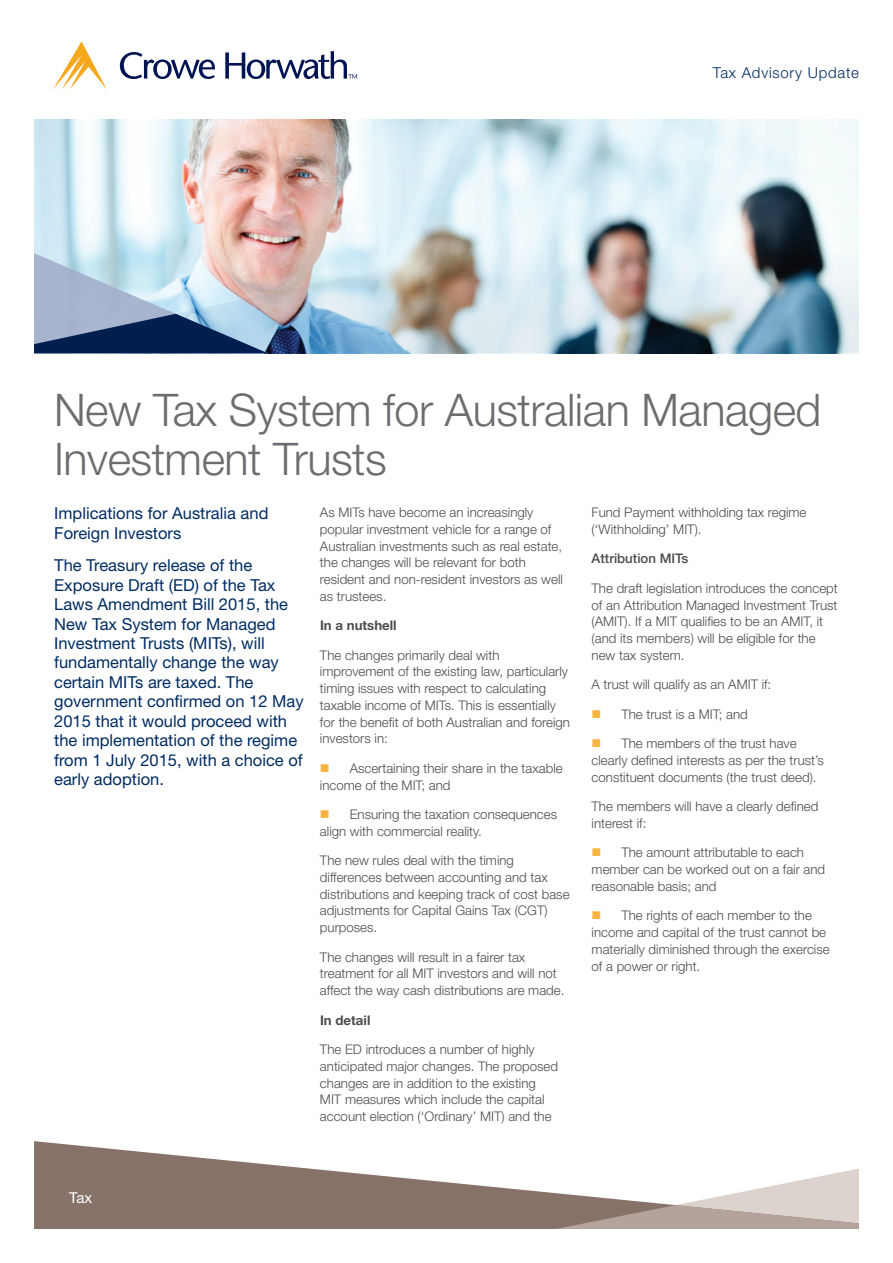
<style>
.page{position:relative;width:893px;height:1263px;background:#fff}
.page>*{position:absolute;margin:0;border:0;box-sizing:border-box;transform-origin:0 0}
.t1{font:300 45px/49.5px "Helvetica Neue LT Std";letter-spacing:-.01em;color:#6c6d70}
.t2{font:16.5px/19.5px "Helvetica Neue LT Std";color:#002c62}
.t3{font:300 15px "Helvetica Neue LT Std";letter-spacing:.05em;color:#002c62}
.t4{font:15px "Helvetica Neue LT Std";color:#fff}
.t5{font:300 13.35px/16.8px "Helvetica Neue LT Std";color:#4b4c4d}
.t6{font:700 13.35px "Helvetica Neue LT Std";color:#4b4c4d}
.t7{font:500 13.35px "Helvetica Neue LT Std";color:#4b4c4d}
.s1{color:#f9b440}
</style>
<div class="page">
<img style="left:34px;top:119px;width:825px;height:48px">
<svg style="left:34px;top:1141px;width:522px;height:88px;fill:#877269"></svg>
<svg style="left:556px;top:1168px;width:303px;height:61px"></svg>
<svg style="left:120px;top:52px;width:95px;height:27px"></svg>
<svg style="left:53px;top:42px;width:54px;height:47px"></svg>
<svg style="left:225px;top:51px;width:132px;height:28px"></svg>
<img style="left:34px;top:167px;width:825px;height:186px">
<svg style="left:34px;top:253px;width:234px;height:100px;background:#92a5bc"></svg>
<p class="t3" style="left:713px;top:64px;width:148px">Tax Advisory Update</p>
<h1 class="t1" style="left:54px;top:384px;width:769px">New Tax System for Australian Managed<br>Investment Trusts</h1>
<p class="t2" style="left:54px;top:504px;width:216px">Implications for Australia and<br>Foreign Investors</p>
<p class="t2" style="left:54px;top:555px;width:251px">The Treasury release of the<br>Exposure Draft (ED) of the Tax<br>Laws Amendment Bill 2015, the<br>New Tax System for Managed<br>Investment Trusts (MITs), will fundamentally change the way certain MITs are taxed. The government confirmed on 12 May<br>2015 that it would proceed with the implementation of the regime from 1 July 2015, with a choice of early adoption.</p>
<p class="t5" style="left:320px;top:504px;width:244px">As MITs have become an increasingly popular investment vehicle for a range of Australian investments such as real estate, the changes will be relevant for both resident and non-resident investors as well as trustees.</p>
<p class="t6" style="left:320px;top:617px;width:78px">In a nutshell</p>
<p class="t5" style="left:320px;top:646px;width:252px">The changes primarily deal with improvement of the existing law, particularly timing issues with respect to calculating taxable income of MITs. This is essentially for the benefit of both Australian and foreign investors in:</p>
<p class="t5" style="left:320px;top:759px;width:244px"><span class="s1">■</span> Ascertaining their share in the taxable income of the MIT; and</p>
<p class="t5" style="left:320px;top:806px;width:239px"><span class="s1">■</span> Ensuring the taxation consequences align with commercial reality.</p>
<p class="t5" style="left:320px;top:852px;width:251px">The new rules deal with the timing differences between accounting and tax distributions and keeping track of cost base adjustments for Capital Gains Tax (CGT) purposes.</p>
<p class="t5" style="left:320px;top:948px;width:246px">The changes will result in a fairer tax treatment for all MIT investors and will not affect the way cash distributions are made.</p>
<p class="t6" style="left:320px;top:1011px;width:52px">In detail</p>
<p class="t5" style="left:320px;top:1041px;width:240px">The ED introduces a number of highly anticipated major changes. The proposed changes are in addition to the existing MIT measures which include the capital account election (‘Ordinary’ MIT) and the</p>
<p class="t5" style="left:592px;top:504px;width:216px">Fund Payment withholding tax regime (‘Withholding’ MIT).</p>
<p class="t7" style="left:592px;top:551px;width:98px">Attribution MITs</p>
<p class="t5" style="left:592px;top:579px;width:248px">The draft legislation introduces the concept of an Attribution Managed Investment Trust (AMIT). If a MIT qualifies to be an AMIT, it (and its members) will be eligible for the new tax system.</p>
<p class="t5" style="left:592px;top:676px;width:181px">A trust will qualify as an AMIT if:</p>
<p class="t5" style="left:592px;top:705px;width:158px"><span class="s1">■</span> The trust is a MIT; and</p>
<p class="t5" style="left:592px;top:735px;width:234px"><span class="s1">■</span> The members of the trust have clearly defined interests as per the trust’s constituent documents (the trust deed).</p>
<p class="t5" style="left:592px;top:798px;width:228px">The members will have a clearly defined interest if:</p>
<p class="t5" style="left:592px;top:844px;width:235px"><span class="s1">■</span> The amount attributable to each member can be worked out on a fair and reasonable basis; and</p>
<p class="t5" style="left:592px;top:907px;width:240px"><span class="s1">■</span> The rights of each member to the income and capital of the trust cannot be materially diminished through the exercise of a power or right.</p>
<p class="t4" style="left:69px;top:1189px;width:25px">Tax</p>
</div>
